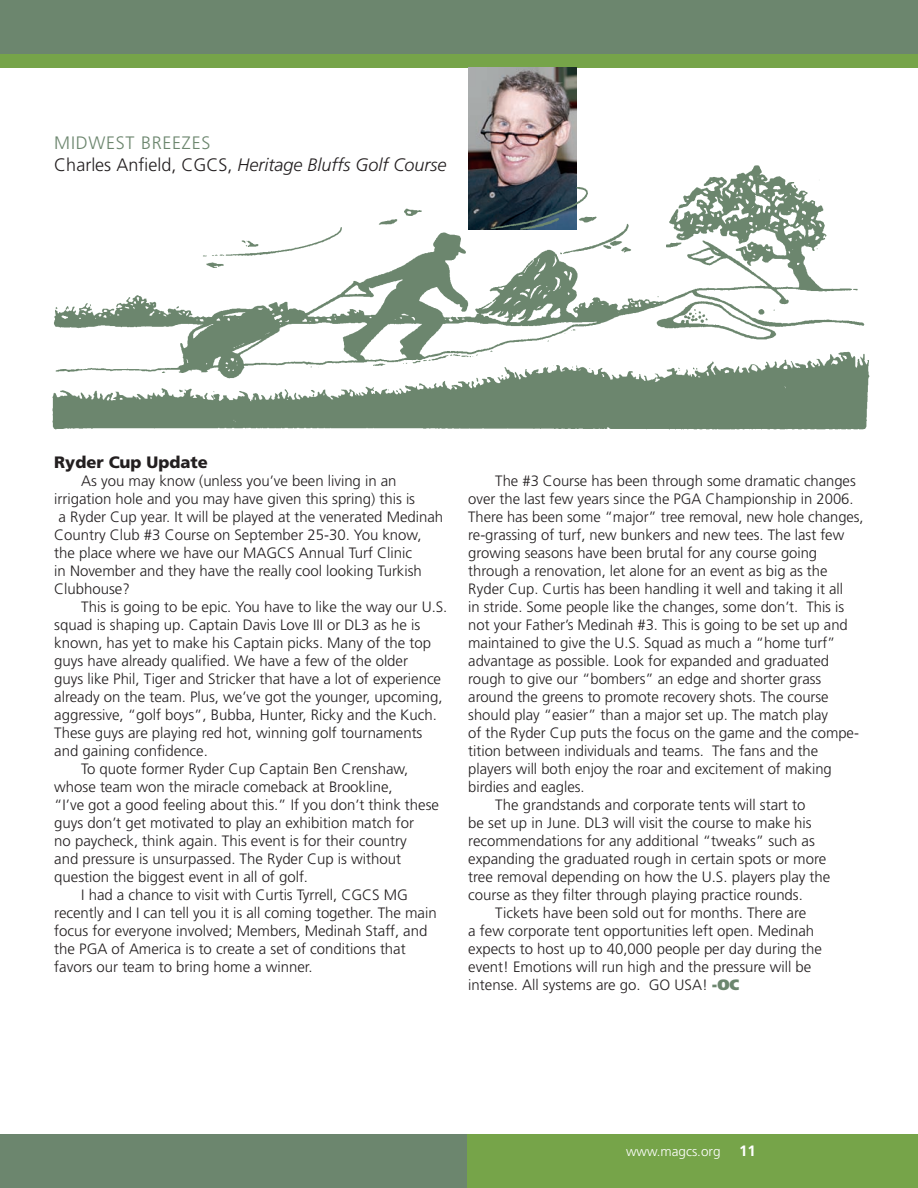
<style>
.page{position:relative;width:918px;height:1188px;background:#fff}
.page>*{position:absolute;margin:0;border:0;box-sizing:border-box;transform-origin:0 0}
.t1{font:italic 300 18px/21.6px "Frutiger";color:#231f20}
.t2{font:900 16.5px "Frutiger";color:#231f20}
.t3{font:300 15px/18px "Frutiger";color:#231f20}
.t4{font:700 15px "Frutiger";color:#fff}
.t5{font:300 13.5px "Frutiger";color:#fff}
.s1{font-style:normal;color:#6c866e}
.s2{font-style:normal}
.s3{font-weight:900;color:#6c866e}
</style>
<div class="page">
<div style="left:0;top:1134px;width:918px;height:54px;background:#6c866e"></div>
<div style="left:467px;top:1134px;width:451px;height:54px;background:#76a449"></div>
<div style="left:0;top:0;width:918px;height:68px;background:#6c866e"></div>
<div style="left:0;top:54px;width:918px;height:14px;background:#76a449"></div>
<img style="left:468px;top:68px;width:108px;height:89px">
<img style="left:52px;top:157px;width:818px;height:273px">
<p class="t1" style="left:54px;top:133px;width:394px"><span class="s1">MidwesT Breezes<br></span><span class="s2">Charles Anfield, CGCs,</span> Heritage Bluffs Golf Course</p>
<p class="t2" style="left:54px;top:452px;width:155px">ryder cup update</p>
<p class="t3" style="left:54px;top:472px;width:390px;text-indent:27px">As you may know (unless you’ve been living in an irrigation hole and you may have given this spring) this is<br>a ryder Cup year. it will be played at the venerated Medinah Country Club #3 Course on september 25-30. You know, the place where we have our MAGCs Annual Turf Clinic<br>in november and they have the really cool looking Turkish Clubhouse?</p>
<p class="t3" style="left:81px;top:598px;width:368px">This is going to be epic. You have to like the way our u.s.</p>
<p class="t3" style="left:54px;top:616px;width:367px">squad is shaping up. Captain davis Love iii or dL3 as he is</p>
<p class="t3" style="left:54px;top:634px;width:378px">known, has yet to make his Captain picks. Many of the top</p>
<p class="t3" style="left:54px;top:652px;width:355px">guys have already qualified. we have a few of the older</p>
<p class="t3" style="left:54px;top:670px;width:388px">guys like Phil, Tiger and stricker that have a lot of experience</p>
<p class="t3" style="left:54px;top:688px;width:390px">already on the team. Plus, we’ve got the younger, upcoming,</p>
<p class="t3" style="left:54px;top:706px;width:384px">aggressive, “golf boys”, Bubba, hunter, ricky and the Kuch.</p>
<p class="t3" style="left:54px;top:724px;width:370px">These guys are playing red hot, winning golf tournaments</p>
<p class="t3" style="left:54px;top:742px;width:155px">and gaining confidence.</p>
<p class="t3" style="left:81px;top:760px;width:329px">To quote former ryder Cup Captain Ben Crenshaw,</p>
<p class="t3" style="left:54px;top:778px;width:340px">whose team won the miracle comeback at Brookline,</p>
<p class="t3" style="left:54px;top:796px;width:386px">“i’ve got a good feeling about this.” if you don’t think these</p>
<p class="t3" style="left:54px;top:814px;width:361px">guys don’t get motivated to play an exhibition match for</p>
<p class="t3" style="left:54px;top:832px;width:354px">no paycheck, think again. This event is for their country</p>
<p class="t3" style="left:54px;top:850px;width:348px">and pressure is unsurpassed. The ryder Cup is without</p>
<p class="t3" style="left:54px;top:868px;width:255px">question the biggest event in all of golf.</p>
<p class="t3" style="left:81px;top:886px;width:328px">i had a chance to visit with Curtis Tyrrell, CGCs MG</p>
<p class="t3" style="left:54px;top:904px;width:384px">recently and i can tell you it is all coming together. The main</p>
<p class="t3" style="left:54px;top:922px;width:375px">focus for everyone involved; Members, Medinah staff, and</p>
<p class="t3" style="left:54px;top:940px;width:353px">the PGA of America is to create a set of conditions that</p>
<p class="t3" style="left:54px;top:958px;width:260px">favors our team to bring home a winner.</p>
<p class="t3" style="left:495px;top:472px;width:362px">The #3 Course has been through some dramatic changes</p>
<p class="t3" style="left:468px;top:490px;width:387px">over the last few years since the PGA Championship in 2006.</p>
<p class="t3" style="left:468px;top:508px;width:397px">There has been some “major” tree removal, new hole changes,</p>
<p class="t3" style="left:468px;top:526px;width:377px">re-grassing of turf, new bunkers and new tees. The last few</p>
<p class="t3" style="left:468px;top:544px;width:350px">growing seasons have been brutal for any course going</p>
<p class="t3" style="left:468px;top:562px;width:361px">through a renovation, let alone for an event as big as the</p>
<p class="t3" style="left:468px;top:580px;width:376px">ryder Cup. Curtis has been handling it well and taking it all</p>
<p class="t3" style="left:468px;top:598px;width:377px">in stride. some people like the changes, some don’t. This is</p>
<p class="t3" style="left:468px;top:616px;width:381px">not your Father’s Medinah #3. This is going to be set up and</p>
<p class="t3" style="left:468px;top:634px;width:369px">maintained to give the u.s. squad as much a “home turf”</p>
<p class="t3" style="left:468px;top:652px;width:362px">advantage as possible. Look for expanded and graduated</p>
<p class="t3" style="left:468px;top:670px;width:355px">rough to give our “bombers” an edge and shorter grass</p>
<p class="t3" style="left:468px;top:688px;width:362px">around the greens to promote recovery shots. The course</p>
<p class="t3" style="left:468px;top:706px;width:361px">should play “easier” than a major set up. The match play</p>
<p class="t3" style="left:468px;top:724px;width:392px">of the ryder Cup puts the focus on the game and the compe-</p>
<p class="t3" style="left:468px;top:742px;width:351px">tition between individuals and teams. The fans and the</p>
<p class="t3" style="left:468px;top:760px;width:365px">players will both enjoy the roar and excitement of making</p>
<p class="t3" style="left:468px;top:778px;width:118px">birdies and eagles.</p>
<p class="t3" style="left:495px;top:796px;width:312px">The grandstands and corporate tents will start to</p>
<p class="t3" style="left:468px;top:814px;width:345px">be set up in June. dL3 will visit the course to make his</p>
<p class="t3" style="left:468px;top:832px;width:348px">recommendations for any additional “tweaks” such as</p>
<p class="t3" style="left:468px;top:850px;width:359px">expanding the graduated rough in certain spots or more</p>
<p class="t3" style="left:468px;top:868px;width:364px">tree removal depending on how the u.s. players play the</p>
<p class="t3" style="left:468px;top:886px;width:336px">course as they filter through playing practice rounds.</p>
<p class="t3" style="left:495px;top:904px;width:312px">Tickets have been sold out for months. There are</p>
<p class="t3" style="left:468px;top:922px;width:348px">a few corporate tent opportunities left open. Medinah</p>
<p class="t3" style="left:468px;top:940px;width:355px">expects to host up to 40,000 people per day during the</p>
<p class="t3" style="left:468px;top:958px;width:344px">event! emotions will run high and the pressure will be</p>
<p class="t3" style="left:468px;top:976px;width:273px">intense. All systems are go. GO usA! <span class="s3">-OC</span></p>
<p class="t5" style="left:626px;top:1144px;width:96px">www.magcs.org</p>
<p class="t4" style="left:739px;top:1142px;width:18px">11</p>
</div>
